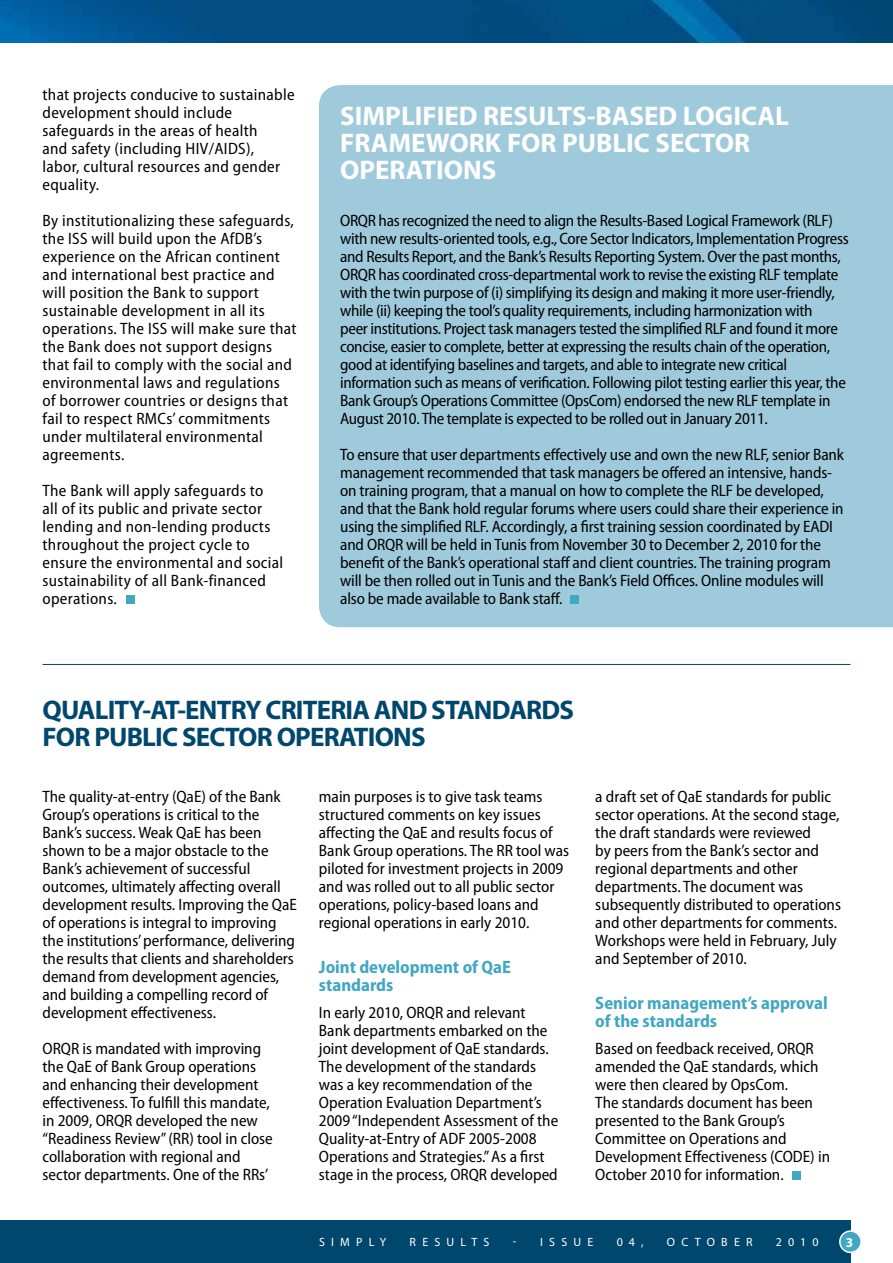
<style>
.page{position:relative;width:893px;height:1263px;background:#fff}
.page>*{position:absolute;margin:0;border:0;box-sizing:border-box;transform-origin:0 0}
.t1{font:700 27px/27px "Myriad Pro";color:#fff}
.t2{font:700 27px/27px "Myriad Pro";letter-spacing:-.03em;color:#00476d}
.t3{font:700 semi-condensed 18px/18px "Myriad Pro";color:#41a7c3}
.t4{font:semi-condensed 16.5px/18px "Myriad Pro";color:#000}
.t5{font:semi-condensed 16.5px/18px "Myriad Pro";letter-spacing:-.02em;color:#000}
.t6{font:semi-condensed 16.5px/18px "Myriad Pro";letter-spacing:.02em;color:#000}
.t7{font:700 13.5px "Myriad Pro";color:#fff}
.t8{font:12px "Myriad Pro";letter-spacing:.515em;color:#fff}
</style>
<div class="page">
<img style="left:0;top:0;width:893px;height:43px">
<div style="left:319px;top:85px;width:574px;height:542px;background:#9fcadb"></div>
<div style="left:126px;top:595px;width:8px;height:9px;background:#41a7c3"></div>
<div style="left:570px;top:595px;width:9px;height:9px;background:#41a7c3"></div>
<div style="left:0;top:1220px;width:850px;height:43px;background:#00476d"></div>
<div style="left:840px;top:1231px;width:21px;height:21px;background:#41a7c3;border-radius:50%"></div>
<div style="left:839px;top:1230px;width:23px;height:23px;border:2px solid #fff;border-radius:50%"></div>
<div style="left:792px;top:1171px;width:8px;height:9px;background:#41a7c3"></div>
<hr style="left:43px;top:664px;width:807px;height:1px;background:#00476d">
<p class="t6" style="left:43px;top:85px;width:254px">that projects conducive to sustainable development should include safeguards in the areas of health<br>and safety (including HIV/AIDS), labor, cultural resources and gender equality.</p>
<p class="t6" style="left:43px;top:211px;width:256px">By institutionalizing these safeguards, the ISS will build upon the AfDB’s experience on the African continent and international best practice and will position the Bank to support sustainable development in all its operations. The ISS will make sure that the Bank does not support designs that fail to comply with the social and environmental laws and regulations of borrower countries or designs that fail to respect RMCs’ commitments under multilateral environmental agreements.</p>
<p class="t6" style="left:43px;top:481px;width:242px">The Bank will apply safeguards to<br>all of its public and private sector lending and non-lending products throughout the project cycle to ensure the environmental and social sustainability of all Bank-financed operations.</p>
<h1 class="t1" style="left:340px;top:102px;width:450px">SIMPLIFIED RESULTS-BASED LOGICAL<br>FRAMEWORK FOR PUBLIC SECTOR<br>OPERATIONS</h1>
<p class="t5" style="left:340px;top:211px;width:510px">ORQR has recognized the need to align the Results-Based Logical Framework (RLF) with new results-oriented tools, e.g., Core Sector Indicators, Implementation Progress and Results Report, and the Bank’s Results Reporting System. Over the past months, ORQR has coordinated cross-departmental work to revise the existing RLF template with the twin purpose of (i) simplifying its design and making it more user-friendly, while (ii) keeping the tool’s quality requirements, including harmonization with<br>peer institutions. Project task managers tested the simplified RLF and found it more concise, easier to complete, better at expressing the results chain of the operation, good at identifying baselines and targets, and able to integrate new critical information such as means of verification. Following pilot testing earlier this year, the Bank Group’s Operations Committee (OpsCom) endorsed the new RLF template in August 2010. The template is expected to be rolled out in January 2011.</p>
<p class="t4" style="left:340px;top:445px;width:505px">To ensure that user departments effectively use and own the new RLF, senior Bank management recommended that task managers be offered an intensive, hands&shy;on training program, that a manual on how to complete the RLF be developed, and that the Bank hold regular forums where users could share their experience in using the simplified RLF. Accordingly, a first training session coordinated by EADI and ORQR will be held in Tunis from November 30 to December 2, 2010 for the benefit of the Bank’s operational staff and client countries. The training program will be then rolled out in Tunis and the Bank’s Field Offices. Online modules will also be made available to Bank staff.</p>
<h1 class="t2" style="left:43px;top:696px;width:533px">QUALITY-AT-ENTRY CRITERIA AND STANDARDS<br>FOR PUBLIC SECTOR OPERATIONS</h1>
<p class="t4" style="left:43px;top:787px;width:256px">The quality-at-entry (QaE) of the Bank Group’s operations is critical to the Bank’s success. Weak QaE has been shown to be a major obstacle to the Bank’s achievement of successful outcomes, ultimately affecting overall development results. Improving the QaE of operations is integral to improving the institutions’ performance, delivering the results that clients and shareholders demand from development agencies, and building a compelling record of development effectiveness.</p>
<p class="t4" style="left:43px;top:1039px;width:232px">ORQR is mandated with improving the QaE of Bank Group operations and enhancing their development effectiveness. To fulfill this mandate, in 2009, ORQR developed the new “Readiness Review” (RR) tool in close collaboration with regional and sector departments. One of the RRs’</p>
<p class="t4" style="left:319px;top:787px;width:252px">main purposes is to give task teams structured comments on key issues affecting the QaE and results focus of Bank Group operations. The RR tool was piloted for investment projects in 2009 and was rolled out to all public sector operations, policy-based loans and regional operations in early 2010.</p>
<p class="t3" style="left:319px;top:957px;width:192px">Joint development of QaE standards</p>
<p class="t4" style="left:319px;top:1003px;width:241px">In early 2010, ORQR and relevant Bank departments embarked on the joint development of QaE standards.<br>The development of the standards was a key recommendation of the Operation Evaluation Department’s 2009 “Independent Assessment of the Quality-at-Entry of ADF 2005-2008<br>Operations and Strategies.” As a first stage in the process, ORQR developed</p>
<p class="t4" style="left:595px;top:787px;width:247px">a draft set of QaE standards for public sector operations. At the second stage, the draft standards were reviewed<br>by peers from the Bank’s sector and regional departments and other departments. The document was subsequently distributed to operations and other departments for comments.<br>Workshops were held in February, July and September of 2010.</p>
<p class="t3" style="left:595px;top:993px;width:234px">Senior management’s approval of the standards</p>
<p class="t4" style="left:595px;top:1039px;width:236px">Based on feedback received, ORQR amended the QaE standards, which were then cleared by OpsCom.<br>The standards document has been presented to the Bank Group’s<br>Committee on Operations and<br>Development Effectiveness (CODE) in<br>October 2010 for information.</p>
<p class="t8" style="left:319px;top:1235px;width:69px">SIMPLY</p>
<p class="t8" style="left:410px;top:1235px;width:11px">RES</p>
<p class="t8" style="left:447px;top:1235px;width:43px">ULTS</p>
<p class="t8" style="left:513px;top:1235px;width:37px">- ISS</p>
<p class="t8" style="left:573px;top:1235px;width:20px">U E</p>
<p class="t8" style="left:617px;top:1235px;width:28px">04,</p>
<p class="t8" style="left:667px;top:1235px;width:77px">OCTO BER</p>
<p class="t8" style="left:776px;top:1235px;width:44px">2010</p>
<p class="t7" style="left:846px;top:1233px;width:9px">3</p>
</div>
